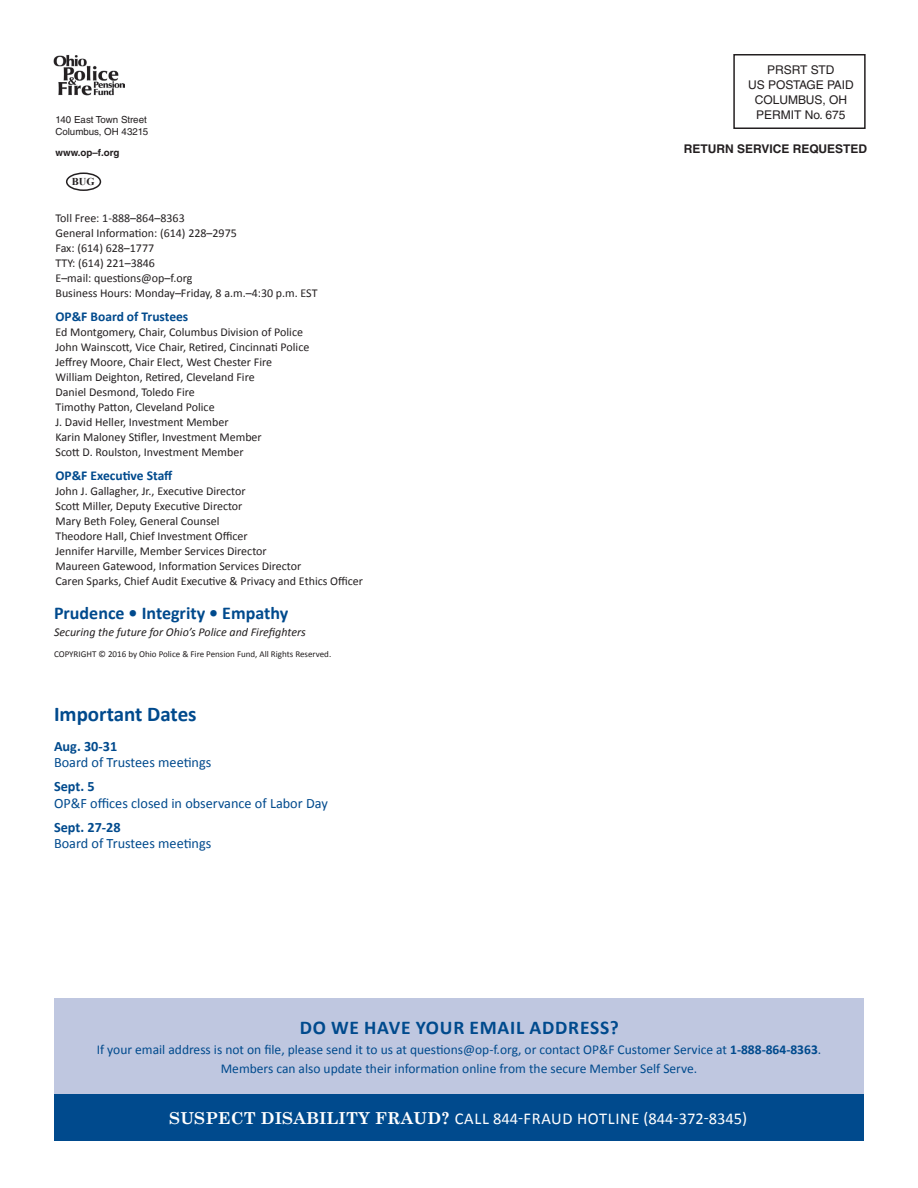
<style>
.page{position:relative;width:918px;height:1188px;background:#fff}
.page>*{position:absolute;margin:0;border:0;box-sizing:border-box;transform-origin:0 0}
.t1{font:700 21px "Calibri";color:#004a8d}
.t2{font:700 19.5px "Calibri";letter-spacing:.04em;color:#004a8d}
.t3{font:700 18px "Calibri";color:#004a8d}
.t4{font:16.5px "Calibri";letter-spacing:.03em;color:#fff}
.t5{font:14.25px "Calibri";color:#004a8d}
.t6{font:700 14.25px "Calibri";color:#004a8d}
.t7{font:13.5px/19.5px "Calibri";color:#004a8d;text-align:center}
.t8{font:700 13.5px "Calibri";color:#004a8d}
.t9{font:12px/15px "Calibri";color:#231f20}
.t10{font:italic 12px "Calibri";color:#231f20}
.t11{font:12px/15px "Helvetica LT Std";color:#231f20;text-align:center}
.t12{font:700 12px "Helvetica LT Std";color:#231f20}
.t13{font:700 10.5px "Times New Roman";color:#231f20}
.t14{font:9.75px/12px "Helvetica LT Std";color:#231f20}
.t15{font:700 9.75px "Helvetica LT Std";color:#231f20}
.t16{font:9px "Calibri";color:#231f20}
.s1{font-weight:700}
.s2{font-family:"Century Schoolbook";font-weight:700}
</style>
<div class="page">
<div style="left:54px;top:998px;width:810px;height:96px;background:#bfc7e0"></div>
<div style="left:54px;top:1094px;width:810px;height:47px;background:#004a8d"></div>
<div style="left:733px;top:54px;width:133px;height:75px;border:2px solid #231f20"></div>
<img style="left:54px;top:54px;width:71px;height:42px">
<div style="left:66px;top:172px;width:35px;height:19px;border:2px solid #231f20;border-radius:50%"></div>
<p class="t14" style="left:56px;top:113px;width:94px">140 East Town Street<br>Columbus, OH 43215</p>
<p class="t15" style="left:56px;top:146px;width:65px">www.op–f.org</p>
<p class="t13" style="left:72px;top:174px;width:24px">BUG</p>
<p class="t9" style="left:56px;top:210px;width:264px">Toll Free: 1-888–864–8363<br>General Information: (614) 228–2975<br>Fax: (614) 628–1777<br>TTY: (614) 221–3846<br>E–mail: questions@op–f.org<br>Business Hours: Monday–Friday, 8 a.m.–4:30 p.m. EST</p>
<p class="t8" style="left:56px;top:308px;width:134px">OP&amp;F Board of Trustees</p>
<p class="t9" style="left:56px;top:324px;width:255px">Ed Montgomery, Chair, Columbus Division of Police John Wainscott, Vice Chair, Retired, Cincinnati Police Jeffrey Moore, Chair Elect, West Chester Fire William Deighton, Retired, Cleveland Fire<br>Daniel Desmond, Toledo Fire<br>Timothy Patton, Cleveland Police<br>J. David Heller, Investment Member<br>Karin Maloney Stifler, Investment Member<br>Scott D. Roulston, Investment Member</p>
<p class="t8" style="left:56px;top:467px;width:118px">OP&amp;F Executive Staff</p>
<p class="t9" style="left:56px;top:483px;width:309px">John J. Gallagher, Jr., Executive Director<br>Scott Miller, Deputy Executive Director<br>Mary Beth Foley, General Counsel<br>Theodore Hall, Chief Investment Officer<br>Jennifer Harville, Member Services Director<br>Maureen Gatewood, Information Services Director<br>Caren Sparks, Chief Audit Executive &amp; Privacy and Ethics Officer</p>
<h3 class="t3" style="left:54px;top:602px;width:236px">Prudence • Integrity • Empathy</h3>
<p class="t10" style="left:54px;top:623px;width:253px">Securing the future for Ohio’s Police and Firefighters</p>
<p class="t16" style="left:54px;top:648px;width:279px">COPYRIGHT © 2016 by Ohio Police &amp; Fire Pension Fund, All Rights Reserved.</p>
<h1 class="t1" style="left:54px;top:701px;width:144px">Important Dates</h1>
<p class="t6" style="left:54px;top:737px;width:65px">Aug. 30-31</p>
<p class="t5" style="left:54px;top:754px;width:159px">Board of Trustees meetings</p>
<p class="t6" style="left:54px;top:778px;width:42px">Sept. 5</p>
<p class="t5" style="left:54px;top:794px;width:275px">OP&amp;F offices closed in observance of Labor Day</p>
<p class="t6" style="left:54px;top:818px;width:68px">Sept. 27-28</p>
<p class="t5" style="left:54px;top:835px;width:159px">Board of Trustees meetings</p>
<p class="t11" style="left:748px;top:63px;width:107px">PRSRT STD<br>US POSTAGE PAID<br>COLUMBUS, OH<br>PERMIT No. 675</p>
<p class="t12" style="left:684px;top:142px;width:185px">RETURN SERVICE REQUESTED</p>
<h2 class="t2" style="left:300px;top:1015px;width:321px">DO WE HAVE YOUR EMAIL ADDRESS?</h2>
<p class="t7" style="left:97px;top:1040px;width:726px">If your email address is not on file, please send it to us at questions@op-f.org, or contact OP&amp;F Customer Service at <span class="s1">1-888-864-8363</span>.<br>Members can also update their information online from the secure Member Self Serve.</p>
<h3 class="t4" style="left:169px;top:1108px;width:580px"><span class="s2">SUSPECT DISABILITY FRAUD?</span> CALL 844-FRAUD HOTLINE (844-372-8345)</h3>
</div>
